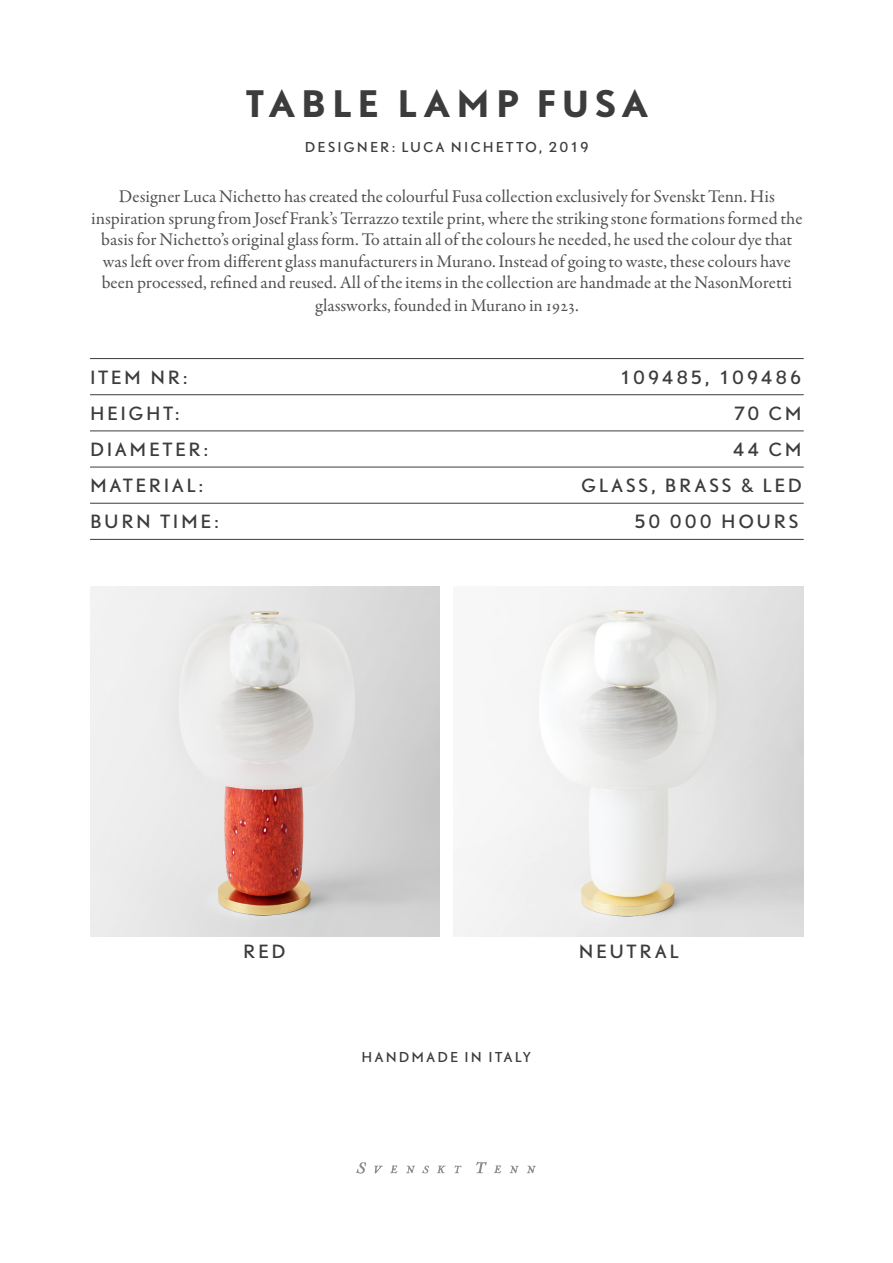
<style>
.page{position:relative;width:893px;height:1263px;background:#fff}
.page>*{position:absolute;margin:0;border:0;box-sizing:border-box;transform-origin:0 0}
.t1{font:700 34.05px "DTL Nobel T";letter-spacing:.145em;color:#3c3c3c}
.t2{font:18px/21.9px "Garamond Premr Pro";color:#505050;text-align:center}
.t3{font:16.95px "DTL Nobel T";letter-spacing:.165em;color:#3c3c3c}
.t4{font:16.95px "DTL Nobel T";letter-spacing:.145em;color:#3c3c3c}
.t5{font:12.75px "DTL Nobel T";letter-spacing:.175em;color:#3c3c3c}
</style>
<div class="page">
<hr style="left:90px;top:358px;width:714px;height:1px;background:#3c3c3c">
<hr style="left:90px;top:394px;width:714px;height:1px;background:#3c3c3c">
<hr style="left:90px;top:431px;width:714px;height:1px;background:#3c3c3c">
<hr style="left:90px;top:467px;width:714px;height:1px;background:#3c3c3c">
<hr style="left:90px;top:503px;width:714px;height:1px;background:#3c3c3c">
<hr style="left:90px;top:539px;width:714px;height:1px;background:#3c3c3c">
<img style="left:90px;top:587px;width:349px;height:349px">
<img style="left:454px;top:587px;width:350px;height:349px">
<svg style="left:527px;top:1165px;width:9px;height:8px"></svg>
<svg style="left:510px;top:1165px;width:9px;height:8px"></svg>
<svg style="left:494px;top:1165px;width:7px;height:8px"></svg>
<svg style="left:356px;top:1162px;width:10px;height:12px"></svg>
<svg style="left:476px;top:1161px;width:11px;height:12px"></svg>
<svg style="left:374px;top:1165px;width:9px;height:8px"></svg>
<svg style="left:390px;top:1165px;width:7px;height:8px"></svg>
<svg style="left:422px;top:1165px;width:7px;height:8px"></svg>
<svg style="left:406px;top:1165px;width:9px;height:8px"></svg>
<svg style="left:454px;top:1165px;width:8px;height:8px"></svg>
<svg style="left:437px;top:1165px;width:9px;height:8px"></svg>
<h1 class="t1" style="left:246px;top:81px;width:404px">TABLE LAMP FUSA</h1>
<p class="t5" style="left:305px;top:139px;width:285px">DESIGNER: LUCA NICHETTO, 2019</p>
<p class="t2" style="left:91px;top:186px;width:713px">Designer Luca Nichetto has created the colourful Fusa collection exclusively for Svenskt Tenn. His inspiration sprung from Josef Frank’s Terrazzo textile print, where the striking stone formations formed the basis for Nichetto’s original glass form. To attain all of the colours he needed, he used the colour dye that was left over from different glass manufacturers in Murano. Instead of going to waste, these colours have been processed, refined and reused. All of the items in the collection are handmade at the NasonMoretti glassworks, founded in Murano in 1923.</p>
<p class="t3" style="left:90px;top:365px;width:99px">ITEM NR:</p>
<p class="t4" style="left:620px;top:365px;width:183px">109485, 109486</p>
<p class="t3" style="left:90px;top:402px;width:90px">HEIGHT:</p>
<p class="t3" style="left:733px;top:402px;width:70px">70 CM</p>
<p class="t3" style="left:90px;top:438px;width:119px">DIAMETER:</p>
<p class="t3" style="left:733px;top:438px;width:70px">44 CM</p>
<p class="t3" style="left:90px;top:474px;width:114px">MATERIAL:</p>
<p class="t3" style="left:582px;top:474px;width:222px">GLASS, BRASS &amp; LED</p>
<p class="t3" style="left:90px;top:510px;width:130px">BURN TIME:</p>
<p class="t3" style="left:634px;top:510px;width:166px">50 000 HOURS</p>
<p class="t3" style="left:243px;top:940px;width:44px">RED</p>
<p class="t3" style="left:579px;top:940px;width:101px">NEUTRAL</p>
<p class="t5" style="left:362px;top:1048px;width:171px">HANDMADE IN ITALY</p>
</div>
